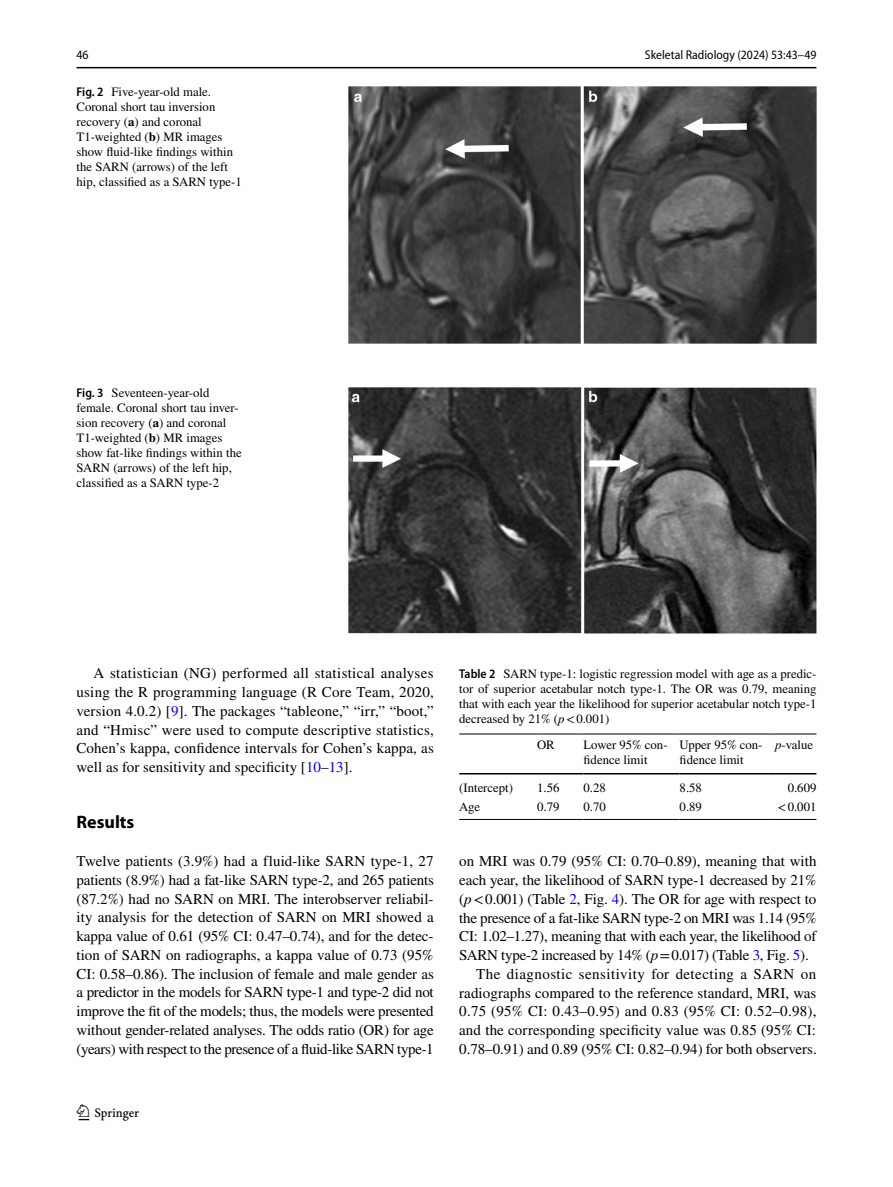
<style>
.page{position:relative;width:893px;height:1187px;background:#fff}
.page>*{position:absolute;margin:0;border:0;box-sizing:border-box;transform-origin:0 0}
.t1{font:22.5px "Springnew Regular 2";color:#000}
.t2{font:700 18px "Myriad Pro";color:#000}
.t3{font:15px/18.8px "STIX";letter-spacing:-.005em;color:#000;text-align:justify}
.t4{font:15px "STIX";letter-spacing:.015em;color:#000}
.t5{font:15px "STIX";letter-spacing:.03em;color:#000}
.t6{font:12.75px/15px "STIX";color:#000}
.t7{font:semi-condensed 12.75px "Myriad Pro";color:#000}
.s1{font-family:"Myriad Pro";font-weight:600;font-stretch:semi-condensed}
.s2{font-weight:700}
.s3{color:#00f}
.s4{font-style:italic}
</style>
<div class="page">
<hr style="left:77px;top:67px;width:739px;height:1px;background:#000">
<img style="left:349px;top:87px;width:467px;height:256px">
<img style="left:349px;top:387px;width:467px;height:247px">
<hr style="left:459px;top:733px;width:78px;height:1px;background:#000">
<hr style="left:459px;top:773px;width:78px;height:1px;background:#000">
<hr style="left:537px;top:733px;width:46px;height:1px;background:#000">
<hr style="left:537px;top:773px;width:46px;height:1px;background:#000">
<hr style="left:583px;top:733px;width:97px;height:1px;background:#000">
<hr style="left:583px;top:773px;width:97px;height:1px;background:#000">
<hr style="left:680px;top:733px;width:95px;height:1px;background:#000">
<hr style="left:680px;top:773px;width:95px;height:1px;background:#000">
<hr style="left:775px;top:733px;width:41px;height:1px;background:#000">
<hr style="left:775px;top:773px;width:41px;height:1px;background:#000">
<hr style="left:459px;top:819px;width:78px;height:1px;background:#000">
<hr style="left:537px;top:819px;width:46px;height:1px;background:#000">
<hr style="left:583px;top:819px;width:97px;height:1px;background:#000">
<hr style="left:680px;top:819px;width:95px;height:1px;background:#000">
<hr style="left:775px;top:819px;width:41px;height:1px;background:#000">
<p class="t7" style="left:77px;top:48px;width:14px">46</p>
<p class="t7" style="left:645px;top:48px;width:173px">Skeletal Radiology (2024) 53:43–49</p>
<p class="t6" style="left:77px;top:85px;width:167px"><span class="s1">Fig. 2</span> Five-year-old male.<br>Coronal short tau inversion recovery (<span class="s2">a</span>) and coronal<br>T1-weighted (<span class="s2">b</span>) MR images show fluid-like findings within the SARN (arrows) of the left hip, classified as a SARN type-1</p>
<p class="t6" style="left:77px;top:386px;width:167px"><span class="s1">Fig. 3</span> Seventeen-year-old female. Coronal short tau inver&shy;sion recovery (<span class="s2">a</span>) and coronal<br>T1-weighted (<span class="s2">b</span>) MR images show fat-like findings within the<br>SARN (arrows) of the left hip, classified as a SARN type-2</p>
<p class="t3" style="left:77px;top:665px;width:359px;text-indent:17px">A statistician (NG) performed all statistical analyses using the R programming language (R Core Team, 2020, version 4.0.2) [<span class="s3">9</span>]. The packages “tableone,” “irr,” “boot,” and “Hmisc” were used to compute descriptive statistics, Cohen’s kappa, confidence intervals for Cohen’s kappa, as well as for sensitivity and specificity [<span class="s3">10</span>–<span class="s3">13</span>].</p>
<p class="t6" style="left:459px;top:667px;width:359px;text-align:justify"><span class="s1">Table 2</span> SARN type-1: logistic regression model with age as a predic&shy;tor of superior acetabular notch type-1. The OR was 0.79, meaning that with each year the likelihood for superior acetabular notch type-1 decreased by 21% (<span class="s4">p</span>&lt;0.001)</p>
<p class="t6" style="left:537px;top:738px;width:19px">OR</p>
<p class="t6" style="left:583px;top:738px;width:86px">Lower 95% con&shy;fidence limit</p>
<p class="t6" style="left:680px;top:738px;width:84px">Upper 95% con&shy;fidence limit</p>
<p class="t6" style="left:775px;top:738px;width:40px"><span class="s4">p</span>-value</p>
<p class="t6" style="left:459px;top:781px;width:55px">(Intercept)</p>
<p class="t6" style="left:537px;top:781px;width:24px">1.56</p>
<p class="t6" style="left:584px;top:781px;width:24px">0.28</p>
<p class="t6" style="left:680px;top:781px;width:24px">8.58</p>
<p class="t6" style="left:788px;top:781px;width:30px">0.609</p>
<p class="t6" style="left:459px;top:800px;width:22px">Age</p>
<p class="t6" style="left:537px;top:800px;width:24px">0.79</p>
<p class="t6" style="left:584px;top:800px;width:24px">0.70</p>
<p class="t6" style="left:680px;top:800px;width:24px">0.89</p>
<p class="t6" style="left:777px;top:800px;width:41px">&lt;0.001</p>
<p class="t2" style="left:77px;top:810px;width:59px">Results</p>
<p class="t3" style="left:77px;top:852px;width:359px">Twelve patients (3.9%) had a fluid-like SARN type-1, 27 patients (8.9%) had a fat-like SARN type-2, and 265 patients (87.2%) had no SARN on MRI. The interobserver reliabil&shy;ity analysis for the detection of SARN on MRI showed a kappa value of 0.61 (95% CI: 0.47–0.74), and for the detec&shy;tion of SARN on radiographs, a kappa value of 0.73 (95% CI: 0.58–0.86). The inclusion of female and male gender as a predictor in the models for SARN type-1 and type-2 did not improve the fit of the models; thus, the models were presented without gender-related analyses. The odds ratio (OR) for age (years) with respect to the presence of a fluid-like SARN type-1</p>
<p class="t3" style="left:459px;top:852px;width:359px">on MRI was 0.79 (95% CI: 0.70–0.89), meaning that with</p>
<p class="t3" style="left:459px;top:871px;width:359px">each year, the likelihood of SARN type-1 decreased by 21%</p>
<p class="t3" style="left:459px;top:890px;width:359px">(<span class="s4">p</span>&lt;0.001) (Table <span class="s3">2</span>, Fig. <span class="s3">4</span>). The OR for age with respect to</p>
<p class="t3" style="left:459px;top:909px;width:359px">the presence of a fat-like SARN type-2 on MRI was 1.14 (95%</p>
<p class="t3" style="left:459px;top:927px;width:359px">CI: 1.02–1.27), meaning that with each year, the likelihood of</p>
<p class="t3" style="left:459px;top:946px;width:351px">SARN type-2 increased by 14% (<span class="s4">p</span>=0.017) (Table <span class="s3">3</span>, Fig. <span class="s3">5</span>).</p>
<p class="t5" style="left:476px;top:963px;width:341px">The diagnostic sensitivity for detecting a SARN on</p>
<p class="t3" style="left:459px;top:984px;width:359px">radiographs compared to the reference standard, MRI, was</p>
<p class="t4" style="left:459px;top:1000px;width:359px">0.75 (95% CI: 0.43–0.95) and 0.83 (95% CI: 0.52–0.98),</p>
<p class="t3" style="left:459px;top:1021px;width:358px">and the corresponding specificity value was 0.85 (95% CI:</p>
<p class="t3" style="left:459px;top:1040px;width:359px">0.78–0.91) and 0.89 (95% CI: 0.82–0.94) for both observers.</p>
<h1 class="t1" style="left:79px;top:1104px;width:62px">1 3</h1>
</div>
